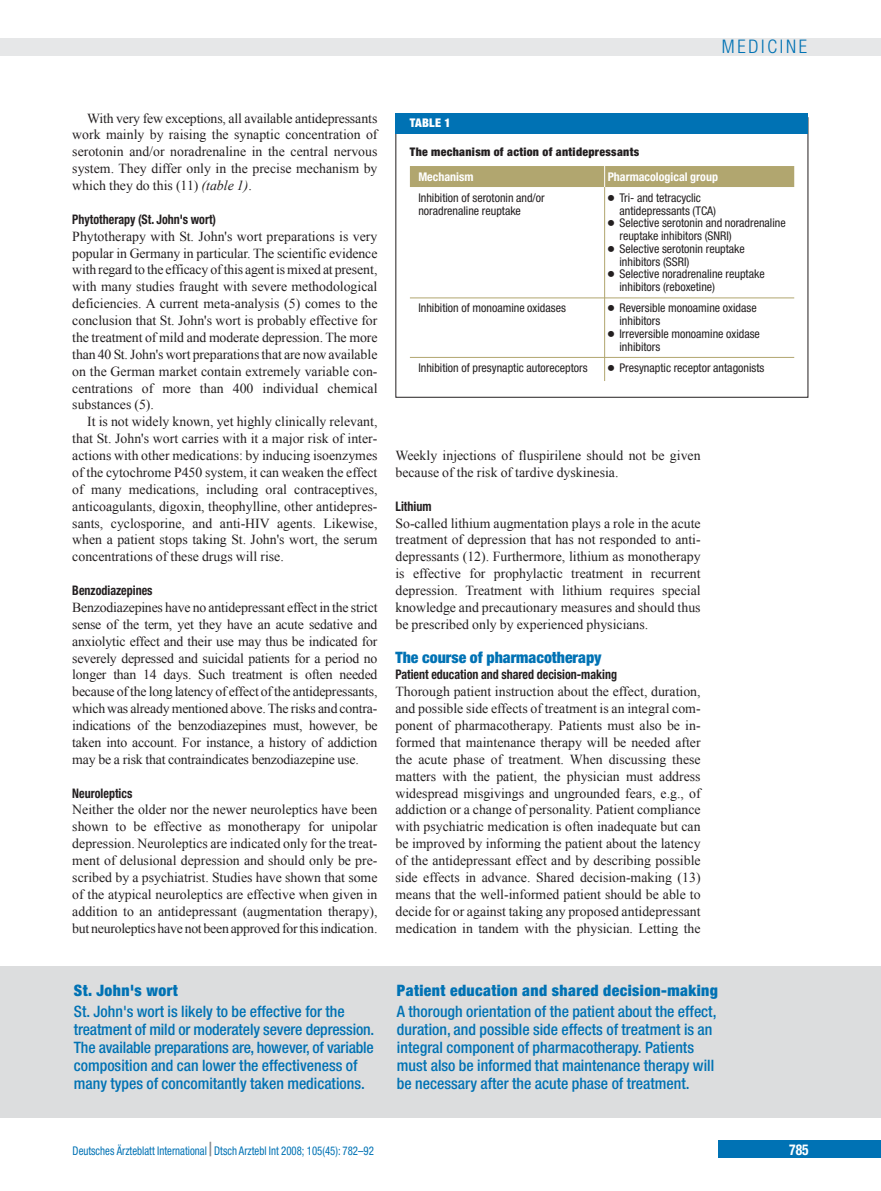
<style>
.page{position:relative;width:881px;height:1191px;background:#fff}
.page>*{position:absolute;margin:0;border:0;box-sizing:border-box;transform-origin:0 0}
.t1{font:300 condensed 18.75px "Helvetica Neue";letter-spacing:.145em;color:#0072b4}
.t2{font:500 condensed 15.75px/18px "Helvetica Neue";color:#0072b4}
.t3{font:900 condensed 15.75px "Helvetica Neue";letter-spacing:.025em;color:#0072b4}
.t4{font:900 condensed 15.75px "Helvetica Neue";color:#0072b4}
.t5{font:700 condensed 15px "Helvetica Neue";color:#fff;scale:.9 1}
.t6{font:13.8px/16.8px "Times New Roman";color:#231f20;text-align:justify}
.t7{font:700 condensed 13.2px "Helvetica Neue";color:#231f20;scale:.91 1}
.t8{font:condensed 12px "Helvetica Neue";color:#231f20}
.t9{font:condensed 12px "Helvetica Neue";color:#0072b4;scale:.9 1}
.t10{font:700 condensed 12px "Helvetica Neue";color:#fff}
.t11{font:900 condensed 12px "Helvetica Neue";letter-spacing:.025em;color:#fff}
.t12{font:900 condensed 11.85px "Helvetica Neue";letter-spacing:.025em;color:#231f20}
.s1{font-style:italic}
.s2{font-family:"LNS Sonderzeichen";font-stretch:normal}
</style>
<div class="page">
<div style="left:718px;top:1141px;width:162px;height:17px;background:#0072b4"></div>
<div style="left:0;top:38px;width:880px;height:17px;background:#e6e7e8"></div>
<div style="left:395px;top:113px;width:413px;height:21px;background:#0072b4"></div>
<div style="left:410px;top:166px;width:384px;height:21px;background:#b1a66f"></div>
<hr style="left:410px;top:298px;width:384px;height:1px;background:#b1a66f">
<hr style="left:410px;top:357px;width:384px;height:1px;background:#b1a66f">
<svg style="left:604px;top:166px;width:1px;height:21px"></svg>
<hr style="left:604px;top:187px;width:1px;height:194px;background:#b1a66f">
<div style="left:0;top:966px;width:880px;height:152px;background:#dcddde"></div>
<h1 class="t1" style="left:722px;top:40px;width:87px">MEDICINE</h1>
<p class="t6" style="left:72px;top:109px;width:307px;text-indent:15px">With very few exceptions, all available antidepressants work mainly by raising the synaptic concentration of serotonin and/or noradrenaline in the central nervous system. They differ only in the precise mechanism by which they do this (11) <span class="s1">(table 1)</span>.</p>
<p class="t7" style="left:72px;top:214px;width:160px">Phytotherapy (St. John's wort)</p>
<p class="t6" style="left:72px;top:228px;width:307px">Phytotherapy with St. John's wort preparations is very popular in Germany in particular. The scientific evidence with regard to the efficacy ofthis agent is mixed at present, with many studies fraught with severe methodological deficiencies. A current meta-analysis (5) comes to the conclusion that St. John's wort is probably effective for the treatment of mild and moderate depression. The more than 40 St. John's wort preparations that are now available on the German market contain extremely variable con&shy;centrations of more than 400 individual chemical substances (5).</p>
<p class="t6" style="left:72px;top:413px;width:307px;text-indent:15px">It is not widely known, yet highly clinically relevant, that St. John's wort carries with it a major risk of inter&shy;actions with other medications: by inducing isoenzymes of the cytochrome P450 system, it can weaken the effect of many medications, including oral contraceptives, anticoagulants, digoxin, theophylline, other antidepres&shy;sants, cyclosporine, and anti-HIV agents. Likewise, when a patient stops taking St. John's wort, the serum concentrations of these drugs will rise.</p>
<p class="t7" style="left:72px;top:586px;width:90px">Benzodiazepines</p>
<p class="t6" style="left:72px;top:599px;width:307px">Benzodiazepines have no antidepressant effect in the strict sense of the term, yet they have an acute sedative and anxiolytic effect and their use may thus be indicated for severely depressed and suicidal patients for a period no longer than 14 days. Such treatment is often needed because ofthe long latency of effect ofthe antidepressants, which was already mentioned above.The risks and contra&shy;indications of the benzodiazepines must, however, be taken into account. For instance, a history of addiction may be a risk that contraindicates benzodiazepine use.</p>
<p class="t7" style="left:72px;top:788px;width:67px">Neuroleptics</p>
<p class="t6" style="left:72px;top:801px;width:307px">Neither the older nor the newer neuroleptics have been shown to be effective as monotherapy for unipolar depression. Neuroleptics are indicated only for the treat&shy;ment of delusional depression and should only be pre&shy;scribed by a psychiatrist. Studies have shown that some of the atypical neuroleptics are effective when given in addition to an antidepressant (augmentation therapy), but neuroleptics have not been approved for this indication.</p>
<p class="t11" style="left:410px;top:119px;width:42px">TABLE 1</p>
<p class="t12" style="left:410px;top:148px;width:231px">The mechanism of action of antidepressants</p>
<p class="t10" style="left:418px;top:172px;width:57px">Mechanism</p>
<p class="t10" style="left:607px;top:172px;width:112px">Pharmacological group</p>
<p class="t8" style="left:418px;top:193px;width:128px">Inhibition of serotonin and/or</p>
<p class="t8" style="left:607px;top:193px;width:95px"><span class="s2">❃</span> Tri- and tetracyclic</p>
<p class="t8" style="left:418px;top:206px;width:104px">noradrenaline reuptake</p>
<p class="t8" style="left:619px;top:206px;width:98px">antidepressants (TCA)</p>
<p class="t8" style="left:607px;top:219px;width:179px"><span class="s2">❃</span> Selective serotonin and noradrenaline</p>
<p class="t8" style="left:619px;top:232px;width:114px">reuptake inhibitors (SNRI)</p>
<p class="t8" style="left:607px;top:244px;width:139px"><span class="s2">❃</span> Selective serotonin reuptake</p>
<p class="t8" style="left:619px;top:257px;width:71px">inhibitors (SSRI)</p>
<p class="t8" style="left:607px;top:270px;width:158px"><span class="s2">❃</span> Selective noradrenaline reuptake</p>
<p class="t8" style="left:619px;top:283px;width:97px">inhibitors (reboxetine)</p>
<p class="t8" style="left:418px;top:304px;width:149px">Inhibition of monoamine oxidases</p>
<p class="t8" style="left:607px;top:304px;width:150px"><span class="s2">❃</span> Reversible monoamine oxidase</p>
<p class="t8" style="left:619px;top:317px;width:42px">inhibitors</p>
<p class="t8" style="left:607px;top:329px;width:154px"><span class="s2">❃</span> Irreversible monoamine oxidase</p>
<p class="t8" style="left:619px;top:342px;width:42px">inhibitors</p>
<p class="t8" style="left:418px;top:363px;width:171px">Inhibition of presynaptic autoreceptors</p>
<p class="t8" style="left:607px;top:363px;width:158px"><span class="s2">❃</span> Presynaptic receptor antagonists</p>
<p class="t6" style="left:395px;top:447px;width:307px">Weekly injections of fluspirilene should not be given because of the risk of tardive dyskinesia.</p>
<p class="t7" style="left:395px;top:501px;width:41px">Lithium</p>
<p class="t6" style="left:395px;top:514px;width:307px">So-called lithium augmentation plays a role in the acute treatment of depression that has not responded to anti&shy;depressants (12). Furthermore, lithium as monotherapy is effective for prophylactic treatment in recurrent depression. Treatment with lithium requires special knowledge and precautionary measures and should thus be prescribed only by experienced physicians.</p>
<p class="t4" style="left:395px;top:651px;width:207px">The course of pharmacotherapy</p>
<p class="t7" style="left:395px;top:670px;width:245px">Patient education and shared decision-making</p>
<p class="t6" style="left:395px;top:683px;width:307px">Thorough patient instruction about the effect, duration, and possible side effects of treatment is an integral com&shy;ponent of pharmacotherapy. Patients must also be in&shy;formed that maintenance therapy will be needed after the acute phase of treatment. When discussing these matters with the patient, the physician must address widespread misgivings and ungrounded fears, e.g., of addiction or a change of personality. Patient compliance with psychiatric medication is often inadequate but can be improved by informing the patient about the latency of the antidepressant effect and by describing possible side effects in advance. Shared decision-making (13) means that the well-informed patient should be able to decide for or against taking any proposed antidepressant medication in tandem with the physician. Letting the</p>
<p class="t3" style="left:74px;top:985px;width:105px">St. John's wort</p>
<p class="t2" style="left:74px;top:1004px;width:302px">St. John's wort is likely to be effective for the treatment of mild or moderately severe depression.<br>The available preparations are, however, of variable composition and can lower the effectiveness of many types of concomitantly taken medications.</p>
<p class="t3" style="left:397px;top:985px;width:322px">Patient education and shared decision-making</p>
<p class="t2" style="left:397px;top:1004px;width:321px">A thorough orientation of the patient about the effect, duration, and possible side effects of treatment is an integral component of pharmacotherapy. Patients must also be informed that maintenance therapy will be necessary after the acute phase of treatment.</p>
<p class="t9" style="left:73px;top:1146px;width:336px">Deutsches Ärzteblatt International Dtsch Arztebl Int 2008; 105(45): 782–92</p>
<p class="t5" style="left:789px;top:1144px;width:23px">785</p>
</div>
